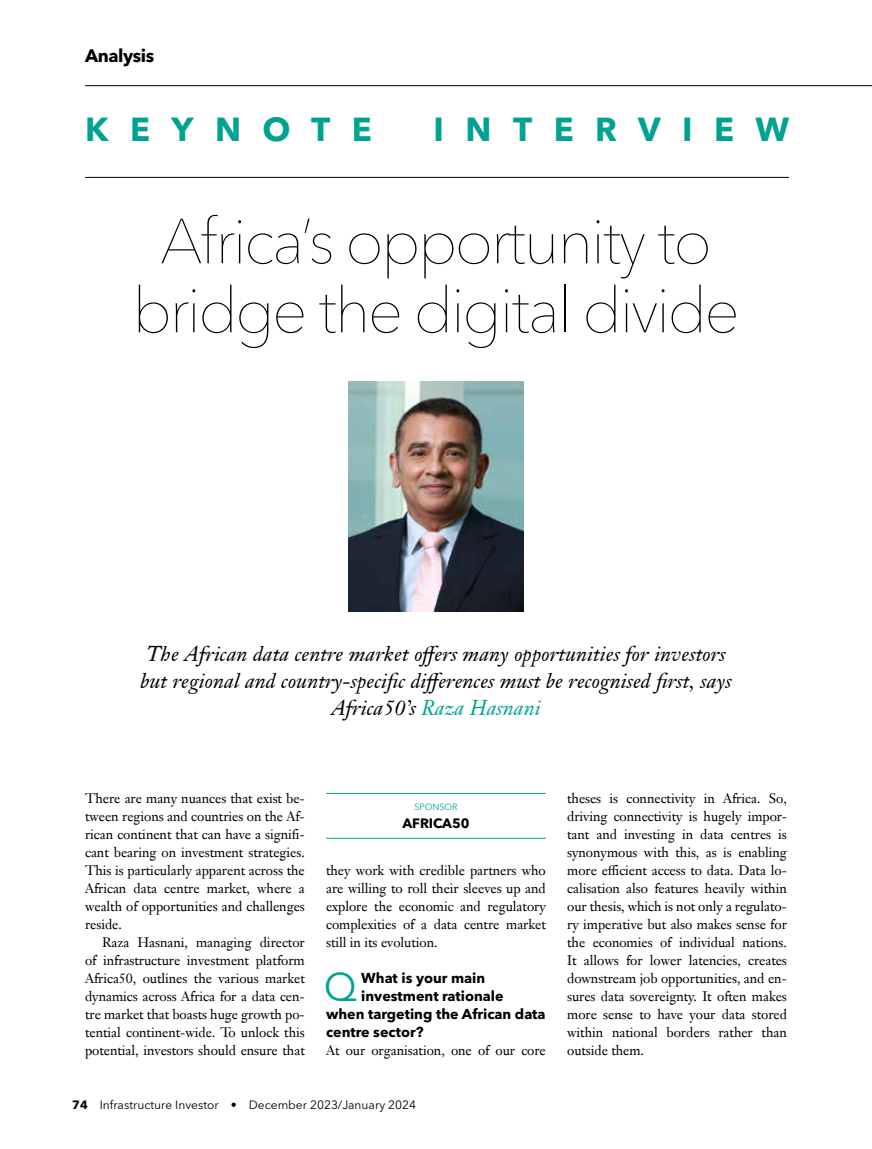
<style>
.page{position:relative;width:872px;height:1149px;background:#fff}
.page>*{position:absolute;margin:0;border:0;box-sizing:border-box;transform-origin:0 0}
.t1{font:200 63px/69px "Avenir Next LT Pro";letter-spacing:-.04em;color:#000;text-align:center}
.t2{font:39.6px "Avenir Next LT Pro";color:#00a291}
.t3{font:700 33px "Avenir Next LT Pro";letter-spacing:.65em;color:#00a291}
.t4{font:italic 21px/27px "Janson Text LT Pro";letter-spacing:.005em;color:#000;text-align:center}
.t5{font:700 18px "Avenir Next LT Pro";letter-spacing:-.025em;color:#000}
.t6{font:700 14.25px "Avenir Next LT Pro";color:#000}
.t7{font:13.5px/18px "Janson Text LT Pro";letter-spacing:-.005em;color:#000;text-align:justify}
.t8{font:700 13.5px "Avenir Next LT Pro";letter-spacing:-.005em;color:#000}
.t9{font:12px "Avenir Next LT Pro";color:#000}
.t10{font:9px "Avenir Next LT Pro";color:#00a291}
.s1{color:#00a291}
.s2{font-weight:700}
</style>
<div class="page">
<hr style="left:85px;top:177px;width:704px;height:1px;background:#000">
<hr style="left:85px;top:85px;width:787px;height:1px;background:#000">
<hr style="left:326px;top:792px;width:220px;height:1px;background:#00a291">
<hr style="left:326px;top:837px;width:220px;height:1px;background:#00a291">
<img style="left:348px;top:381px;width:176px;height:230px">
<h3 class="t5" style="left:85px;top:45px;width:71px">Analysis</h3>
<h3 class="t3" style="left:85px;top:110px;width:288px">KEYNOTE</h3>
<h3 class="t3" style="left:433px;top:110px;width:357px">INTERVIEW</h3>
<h1 class="t1" style="left:132px;top:207px;width:609px">Africa’s opportunity to bridge the digital divide</h1>
<h3 class="t4" style="left:140px;top:640px;width:592px">The African data centre market offers many opportunities for investors but regional and country-specific differences must be recognised first, says<br>Africa50’s <span class="s1">Raza Hasnani</span></h3>
<p class="t7" style="left:85px;top:788px;width:221px">There are many nuances that exist be&shy;tween regions and countries on the Af&shy;rican continent that can have a signifi&shy;cant bearing on investment strategies.<br>This is particularly apparent across the African data centre market, where a wealth of opportunities and challenges reside.</p>
<p class="t7" style="left:85px;top:932px;width:221px;text-indent:17px">Raza Hasnani, managing director of infrastructure investment platform Africa50, outlines the various market dynamics across Africa for a data cen&shy;tre market that boasts huge growth po&shy;tential continent-wide. To unlock this potential, investors should ensure that</p>
<p class="t10" style="left:414px;top:801px;width:44px">SPONSOR</p>
<p class="t8" style="left:402px;top:814px;width:68px">AFRICA50</p>
<p class="t7" style="left:326px;top:860px;width:221px">they work with credible partners who are willing to roll their sleeves up and explore the economic and regulatory complexities of a data centre market still in its evolution.</p>
<h2 class="t2" style="left:324px;top:962px;width:35px">Q</h2>
<p class="t6" style="left:361px;top:968px;width:125px">What is your main</p>
<p class="t6" style="left:361px;top:986px;width:144px">investment rationale</p>
<p class="t6" style="left:326px;top:1004px;width:221px">when targeting the African data</p>
<p class="t6" style="left:326px;top:1022px;width:99px">centre sector?</p>
<p class="t7" style="left:326px;top:1040px;width:221px">At our organisation, one of our core</p>
<p class="t9" style="left:72px;top:1097px;width:345px"><span class="s2">74</span> Infrastructure Investor • December 2023/January 2024</p>
<p class="t7" style="left:567px;top:788px;width:221px">theses is connectivity in Africa. So, driving connectivity is hugely impor&shy;tant and investing in data centres is synonymous with this, as is enabling more efficient access to data. Data lo&shy;calisation also features heavily within our thesis, which is not only a regulato&shy;ry imperative but also makes sense for the economies of individual nations.<br>It allows for lower latencies, creates downstream job opportunities, and en&shy;sures data sovereignty. It often makes more sense to have your data stored within national borders rather than outside them.</p>
</div>
